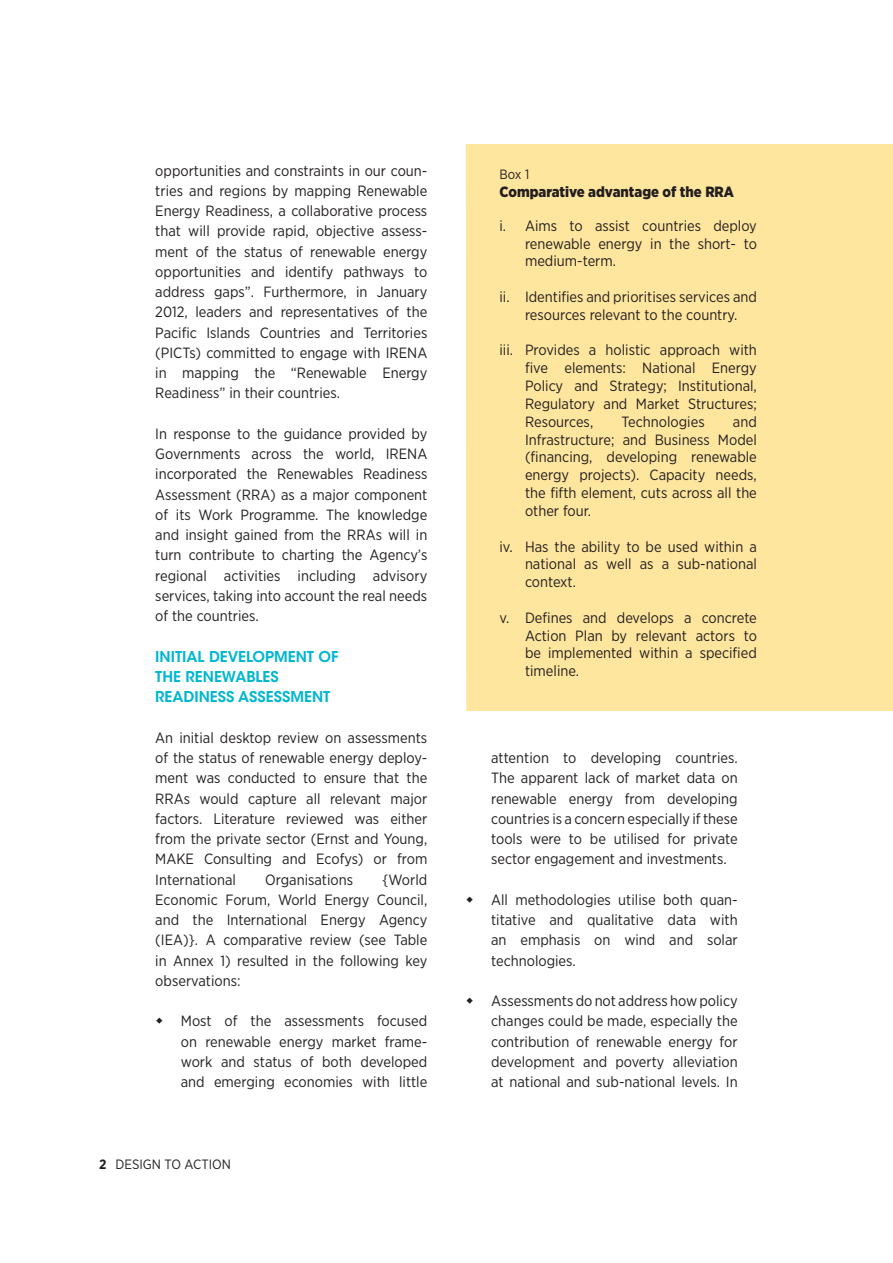
<style>
.page{position:relative;width:893px;height:1263px;background:#fff}
.page>*{position:absolute;margin:0;border:0;box-sizing:border-box;transform-origin:0 0}
.t1{font:14.85px/20.2px "Gotham Narrow";color:#231f20;text-align:justify}
.t2{font:600 14.85px/20.2px "ITC Avant Garde Std";color:#00b6d1}
.t3{font:900 14.85px "Gotham Narrow";color:#231f20}
.t4{font:13.5px "Gotham Narrow";color:#231f20}
.s1{font-weight:700}
</style>
<div class="page">
<div style="left:466px;top:144px;width:427px;height:567px;background:#ffe69e"></div>
<p class="t1" style="left:155px;top:160px;width:274px">opportunities and constraints in our coun&shy;tries and regions by mapping Renewable Energy Readiness, a collaborative process that will provide rapid, objective assess&shy;ment of the status of renewable energy opportunities and identify pathways to address gaps”. Furthermore, in January 2012, leaders and representatives of the Pacific Islands Countries and Territories (PICTs) committed to engage with IRENA in mapping the “Renewable Energy Readiness” in their countries.</p>
<p class="t1" style="left:155px;top:423px;width:274px">In response to the guidance provided by Governments across the world, IRENA incorporated the Renewables Readiness Assessment (RRA) as a major component of its Work Programme. The knowledge and insight gained from the RRAs will in turn contribute to charting the Agency’s regional activities including advisory services, taking into account the real needs of the countries.</p>
<p class="t2" style="left:155px;top:646px;width:185px">INITIAL DEVELOPMENT OF<br>THE RENEWABLES<br>READINESS ASSESSMENT</p>
<p class="t1" style="left:155px;top:727px;width:274px">An initial desktop review on assessments of the status of renewable energy deploy&shy;ment was conducted to ensure that the RRAs would capture all relevant major factors. Literature reviewed was either from the private sector (Ernst and Young, MAKE Consulting and Ecofys) or from International</p>
<p class="t1" style="left:155px;top:869px;width:274px;text-indent:227px">{World Economic Forum, World Energy Council, and the International Energy Agency (IEA)}. A comparative review (see Table in Annex 1) resulted in the following key observations:</p>
<p class="t1" style="left:181px;top:1011px;width:248px">Most of the assessments focused on renewable energy market frame&shy;work and status of both developed and emerging economies with little</p>
<p class="t1" style="left:265px;top:869px;width:89px">Organisations</p>
<p class="t4" style="left:99px;top:1155px;width:133px"><span class="s1">2</span> DESIGN TO ACTION</p>
<p class="t4" style="left:499px;top:166px;width:31px">Box 1</p>
<p class="t3" style="left:499px;top:182px;width:236px">Comparative advantage of the RRA</p>
<p class="t1" style="left:525px;top:216px;width:233px;line-height:17.9px;text-indent:-26px">i. Aims to assist countries deploy renewable energy in the short- to medium-term.</p>
<p class="t1" style="left:499px;top:288px;width:259px;line-height:17.9px;text-align:center">ii. Identifies and prioritises services and resources relevant to the country.</p>
<p class="t1" style="left:525px;top:341px;width:233px;line-height:17.9px;text-indent:-25px">iii. Provides a holistic approach with five elements: National Energy Policy and Strategy; Institutional, Regulatory and Market Structures; Resources,</p>
<p class="t1" style="left:525px;top:412px;width:233px;line-height:17.9px;text-indent:208px">and Infrastructure; and Business Model (financing, developing renewable energy projects). Capacity needs, the fifth element, cuts across all the other four.</p>
<p class="t1" style="left:525px;top:537px;width:233px;line-height:17.9px;text-indent:-26px">iv. Has the ability to be used within a national as well as a sub-national context.</p>
<p class="t1" style="left:525px;top:608px;width:233px;line-height:17.9px;text-indent:-26px">v. Defines and develops a concrete Action Plan by relevant actors to be implemented within a specified timeline.</p>
<p class="t1" style="left:622px;top:411px;width:85px">Technologies</p>
<p class="t1" style="left:491px;top:747px;width:248px">attention to developing countries.<br>The apparent lack of market data on renewable energy from developing countries is a concern especially if these tools were to be utilised for private sector engagement and investments.</p>
<p class="t1" style="left:491px;top:889px;width:248px">All methodologies utilise both quan&shy;titative and qualitative data with an emphasis on wind and solar technologies.</p>
<p class="t1" style="left:491px;top:990px;width:248px">Assessments do not address how policy changes could be made, especially the contribution of renewable energy for development and poverty alleviation at national and sub-national levels. In</p>
</div>
